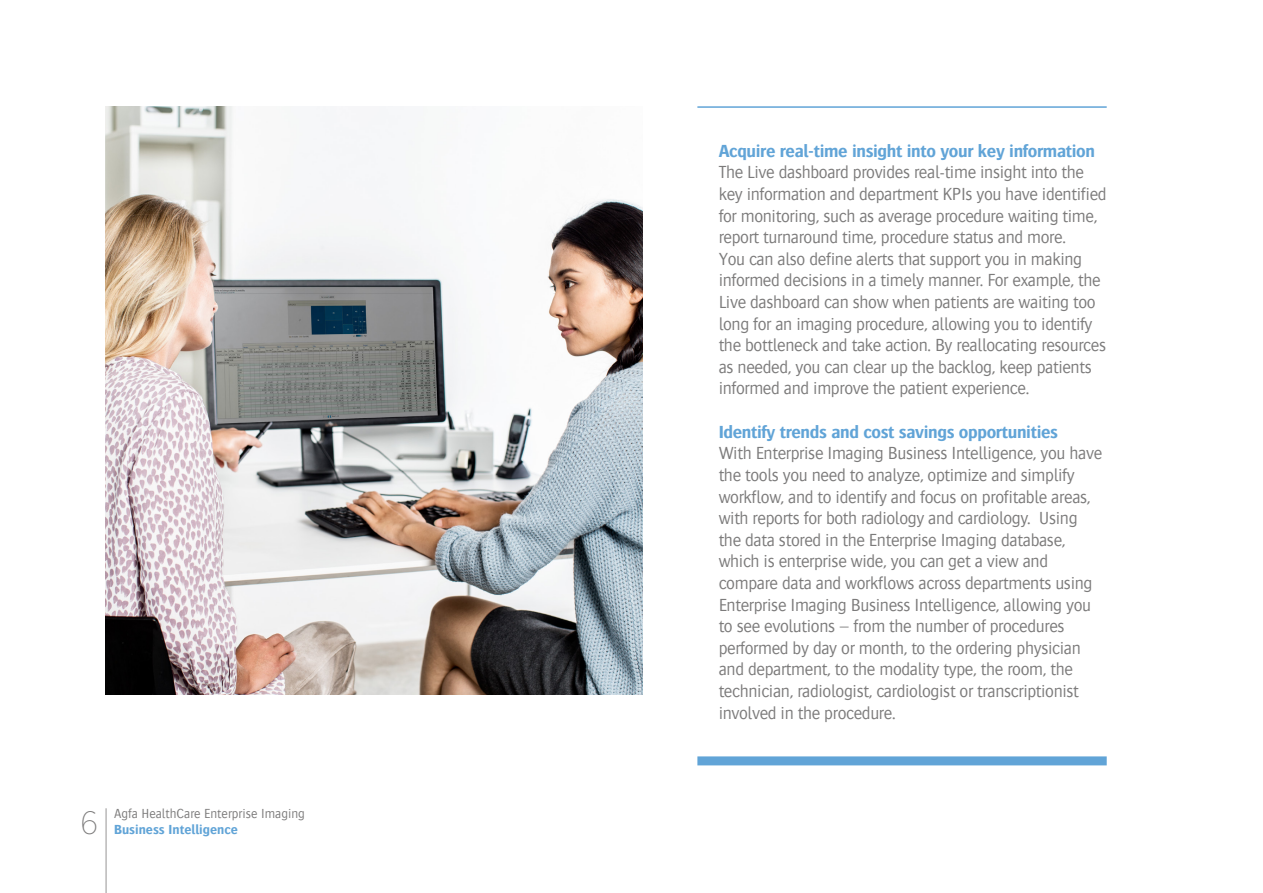
<style>
.page{position:relative;width:1263px;height:893px;background:#fff}
.page>*{position:absolute;margin:0;border:0;box-sizing:border-box;transform-origin:0 0}
.t1{font:200 32.4px "Gotham Narrow";color:#7c7b7b}
.t2{font:300 18px/21.6px "Bosis For Agfa";letter-spacing:-.02em;color:#7c7b7b}
.t3{font:700 18px "Bosis For Agfa";letter-spacing:-.02em;color:#61a4d7}
.t4{font:300 13.5px "Bosis For Agfa";color:#7c7b7b}
.t5{font:700 13.5px "Bosis For Agfa";color:#61a4d7}
</style>
<div class="page">
<hr style="left:105px;top:808px;width:2px;height:85px;background:#b9b8b8">
<img style="left:105px;top:106px;width:537px;height:588px">
<div style="left:697px;top:756px;width:410px;height:9px;background:#61a4d7"></div>
<hr style="left:697px;top:106px;width:410px;height:2px;background:#61a4d7">
<h1 class="t1" style="left:81px;top:803px;width:19px">6</h1>
<p class="t4" style="left:114px;top:806px;width:192px">Agfa HealthCare Enterprise Imaging</p>
<p class="t5" style="left:114px;top:822px;width:125px">Business Intelligence</p>
<p class="t3" style="left:719px;top:141px;width:378px">Acquire real-time insight into your key information</p>
<p class="t2" style="left:719px;top:162px;width:390px">The Live dashboard provides real-time insight into the key information and department KPIs you have identified for monitoring, such as average procedure waiting time, report turnaround time, procedure status and more.<br>You can also define alerts that support you in making informed decisions in a timely manner. For example, the Live dashboard can show when patients are waiting too long for an imaging procedure, allowing you to identify the bottleneck and take action. By reallocating resources as needed, you can clear up the backlog, keep patients informed and improve the patient experience.</p>
<p class="t3" style="left:719px;top:422px;width:341px">Identify trends and cost savings opportunities</p>
<p class="t2" style="left:719px;top:442px;width:385px">With Enterprise Imaging Business Intelligence, you have the tools you need to analyze, optimize and simplify workflow, and to identify and focus on profitable areas, with reports for both radiology and cardiology. Using the data stored in the Enterprise Imaging database, which is enterprise wide, you can get a view and compare data and workflows across departments using Enterprise Imaging Business Intelligence, allowing you to see evolutions – from the number of procedures performed by day or month, to the ordering physician and department, to the modality type, the room, the technician, radiologist, cardiologist or transcriptionist involved in the procedure.</p>
</div>
